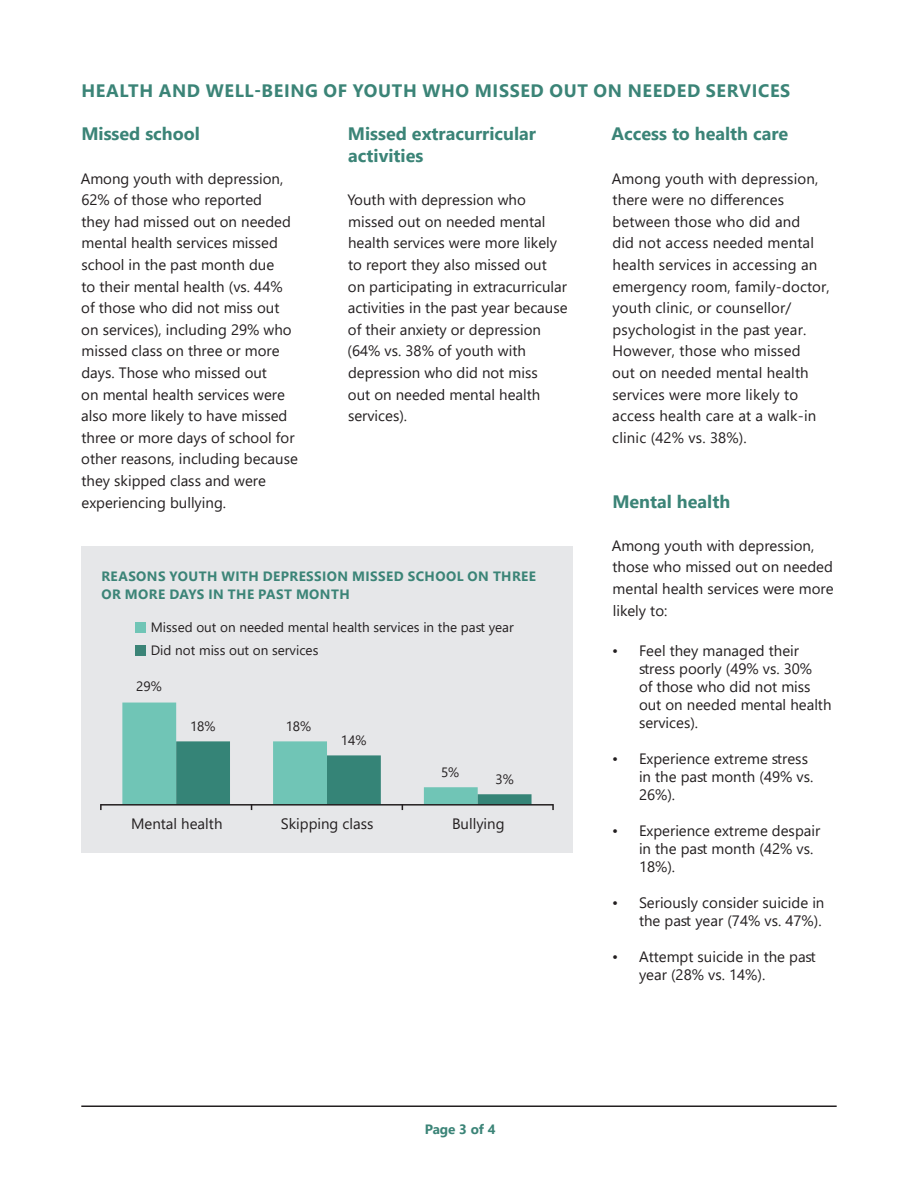
<style>
.page{position:relative;width:918px;height:1188px;background:#fff}
.page>*{position:absolute;margin:0;border:0;box-sizing:border-box;transform-origin:0 0}
.Subhead_1{font:700 18px/21.6px "Segoe UI";color:#3b8477}
.Body{font:700 18px "Segoe UI";letter-spacing:.035em;color:#3b8477}
.Subhead_1-2{font:15px/21.6px "Segoe UI";color:#231f20}
.Body-2{font:15px "Segoe UI";color:#231f20}
.graph_legend{font:13.5px "Segoe UI";color:#231f20}
.graph_title{font:700 13.5px/18px "Segoe UI";letter-spacing:.03em;color:#3b8477}
.Body-3{font:13.5px "Segoe UI";color:#231f20}
.Body-4{font:700 13.5px "Segoe UI";letter-spacing:-.005em;color:#3b8477}
</style>
<div class="page">
<hr style="left:81px;top:1106px;width:756px;height:1px;background:#231f20">
<div style="left:81px;top:546px;width:492px;height:307px;background:#e6e7e9"></div>
<div style="left:135px;top:622px;width:11px;height:10px;background:#70c5b6"></div>
<div style="left:135px;top:645px;width:11px;height:10px;background:#3b8477"></div>
<hr style="left:101px;top:804px;width:452px;height:2px;background:#231f20">
<svg style="left:122px;top:703px;width:410px;height:107px"></svg>
<p class="Body" style="left:81px;top:74px;width:711px">HEALTH AND WELL-BEING OF YOUTH WHO MISSED OUT ON NEEDED SERVICES</p>
<p class="Subhead_1" style="left:81px;top:122px;width:120px">Missed school</p>
<p class="Subhead_1-2" style="left:81px;top:166px;width:219px">Among youth with depression,<br>62% of those who reported<br>they had missed out on needed mental health services missed school in the past month due<br>to their mental health (vs. 44% of those who did not miss out on services), including 29% who missed class on three or more days. Those who missed out<br>on mental health services were also more likely to have missed three or more days of school for other reasons, including because they skipped class and were experiencing bullying.</p>
<p class="Subhead_1" style="left:348px;top:122px;width:190px">Missed extracurricular activities</p>
<p class="Subhead_1-2" style="left:347px;top:188px;width:222px">Youth with depression who missed out on needed mental health services were more likely to report they also missed out<br>on participating in extracurricular activities in the past year because of their anxiety or depression (64% vs. 38% of youth with depression who did not miss<br>out on needed mental health services).</p>
<p class="Subhead_1" style="left:612px;top:122px;width:178px">Access to health care</p>
<p class="Subhead_1-2" style="left:612px;top:166px;width:220px">Among youth with depression, there were no differences between those who did and<br>did not access needed mental health services in accessing an emergency room, family-doctor, youth clinic, or counsellor/ psychologist in the past year.<br>However, those who missed<br>out on needed mental health services were more likely to access health care at a walk-in clinic (42% vs. 38%).</p>
<p class="Subhead_1" style="left:612px;top:489px;width:119px">Mental health</p>
<p class="Subhead_1-2" style="left:612px;top:533px;width:223px">Among youth with depression, those who missed out on needed mental health services were more likely to:</p>
<p class="Subhead_1-2" style="left:639px;top:641px;width:194px;line-height:18px;text-indent:-27px">• Feel they managed their stress poorly (49% vs. 30%<br>of those who did not miss out on needed mental health services).</p>
<p class="Subhead_1-2" style="left:639px;top:749px;width:176px;line-height:18px;text-indent:-27px">• Experience extreme stress in the past month (49% vs.<br>26%).</p>
<p class="Subhead_1-2" style="left:639px;top:821px;width:183px;line-height:18px;text-indent:-27px">• Experience extreme despair in the past month (42% vs.<br>18%).</p>
<p class="Subhead_1-2" style="left:612px;top:893px;width:214px;line-height:18px;text-align:right">• Seriously consider suicide in the past year (74% vs. 47%).</p>
<p class="Subhead_1-2" style="left:639px;top:947px;width:178px;line-height:18px;text-indent:-27px">• Attempt suicide in the past year (28% vs. 14%).</p>
<p class="graph_title" style="left:101px;top:566px;width:436px">REASONS YOUTH WITH DEPRESSION MISSED SCHOOL ON THREE<br>OR MORE DAYS IN THE PAST MONTH</p>
<p class="graph_legend" style="left:151px;top:614px;width:365px">Missed out on needed mental health services in the past year</p>
<p class="graph_legend" style="left:151px;top:638px;width:169px">Did not miss out on services</p>
<p class="Body-3" style="left:136px;top:674px;width:27px">29%</p>
<p class="Body-3" style="left:190px;top:714px;width:27px">18%</p>
<p class="Body-3" style="left:286px;top:713px;width:27px">18%</p>
<p class="Body-3" style="left:341px;top:727px;width:27px">14%</p>
<p class="Body-3" style="left:441px;top:759px;width:20px">5%</p>
<p class="Body-3" style="left:495px;top:767px;width:20px">3%</p>
<p class="Body-2" style="left:131px;top:810px;width:93px">Mental health</p>
<p class="Body-2" style="left:281px;top:810px;width:94px">Skipping class</p>
<p class="Body-2" style="left:452px;top:810px;width:54px">Bullying</p>
<p class="Body-4" style="left:425px;top:1116px;width:72px">Page 3 of 4</p>
</div>
